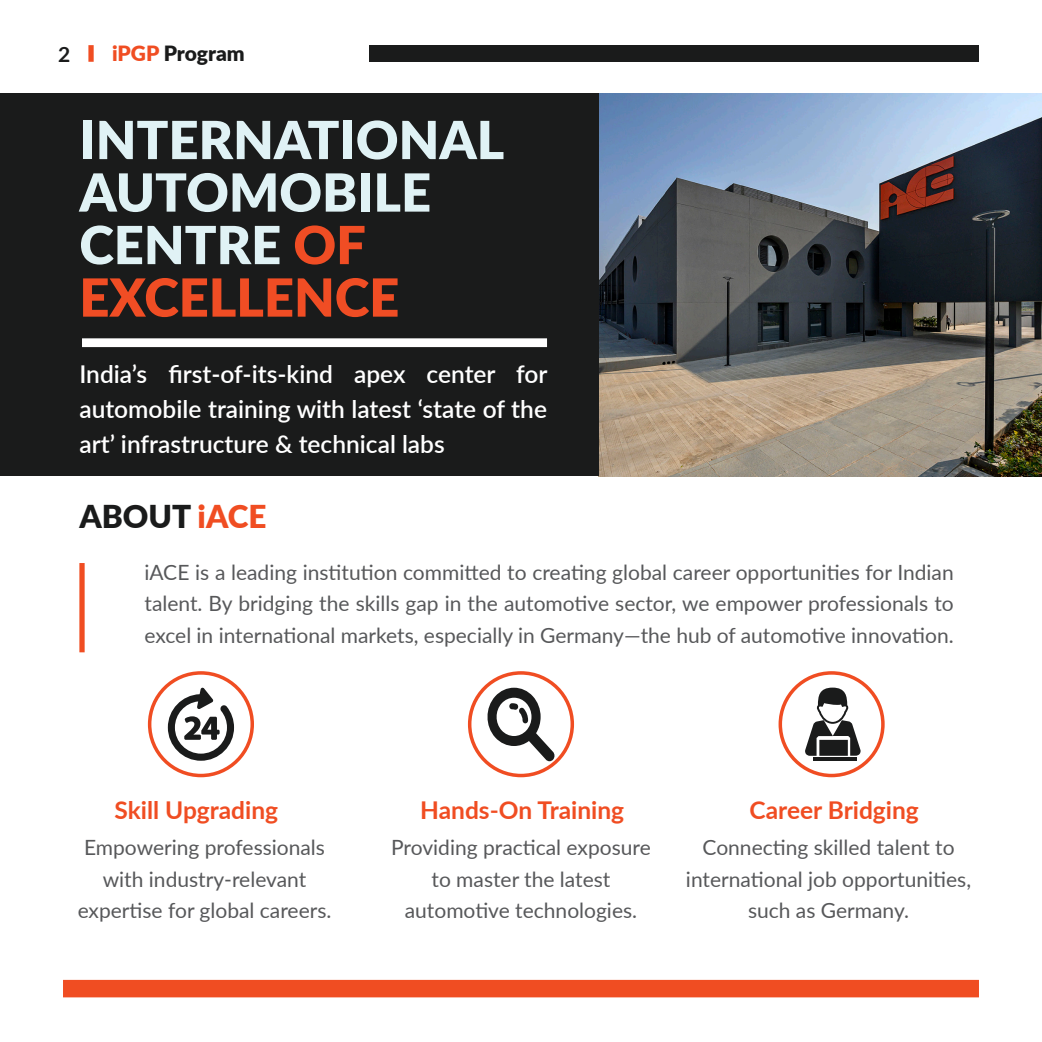
<style>
.page{position:relative;width:1042px;height:1042px;background:#fff}
.page>*{position:absolute;margin:0;border:0;box-sizing:border-box;transform-origin:0 0}
.t1{font:900 52.5px/52.5px "Lato";color:#e0f2f5}
.Subtitle{font:900 31.5px "Lato";color:#1a1b1b}
.Text_Bold{font:600 24.5px/35px "Lato";color:#fff;text-align:justify}
.subsection{font:700 24.5px "Lato";color:#f04d22}
.Text_Area_Black{font:21px/31.5px "Lato";color:#57585a;text-align:justify}
.Text_Area_Center{font:21px/31.5px "Lato";color:#57585a;text-align:center}
.t2{font:900 21px "Lato";letter-spacing:-.005em;color:#1a1b1b}
.t3{font:700 21px "Lato";color:#1a1b1b}
.s1{color:#f04d22}
.s2{color:#f04d24}
</style>
<div class="page">
<div style="left:88px;top:45px;width:6px;height:17px;background:#f04d22"></div>
<div style="left:369px;top:45px;width:610px;height:17px;background:#1a1b1b"></div>
<div style="left:63px;top:980px;width:916px;height:17px;background:#f04d22"></div>
<img style="left:599px;top:94px;width:443px;height:382px">
<div style="left:0;top:94px;width:599px;height:382px;background:#1a1b1b"></div>
<div style="left:148px;top:671px;width:106px;height:106px;border:4px solid #f04d22;border-radius:50%"></div>
<div style="left:468px;top:671px;width:106px;height:106px;border:4px solid #f04d22;border-radius:50%"></div>
<div style="left:778px;top:671px;width:106px;height:106px;border:4px solid #f04d22;border-radius:50%"></div>
<div style="left:79px;top:563px;width:6px;height:89px;background:#f04d22"></div>
<div style="left:82px;top:338px;width:465px;height:9px;background:#fff"></div>
<svg style="left:168px;top:687px;width:66px;height:74px"></svg>
<svg style="left:805px;top:687px;width:56px;height:69px"></svg>
<hr style="left:813px;top:757px;width:43px;height:4px;background:#1a1b1b">
<svg style="left:485px;top:688px;width:70px;height:73px"></svg>
<p class="t3" style="left:58px;top:39px;width:14px">2</p>
<p class="t2" style="left:112px;top:37px;width:134px"><span class="s1">iPGP</span> Program</p>
<p class="t1" style="left:79px;top:111px;width:426px">INTERNATIONAL</p>
<p class="t1" style="left:79px;top:164px;width:353px">AUTOMOBILE<br>CENTRE <span class="s2">OF<br>EXCELLENCE</span></p>
<p class="Text_Bold" style="left:79px;top:355px;width:470px">India’s first-of-its-kind apex center for automobile training with latest ‘state of the art’ infrastructure &amp; technical labs</p>
<p class="Subtitle" style="left:79px;top:492px;width:188px">ABOUT <span class="s1">iACE</span></p>
<p class="Text_Area_Black" style="left:144px;top:556px;width:811px">iACE is a leading institution committed to creating global career opportunities for Indian talent. By bridging the skills gap in the automotive sector, we empower professionals to excel in international markets, especially in Germany—the hub of automotive innovation.</p>
<p class="subsection" style="left:114px;top:791px;width:165px">Skill Upgrading</p>
<p class="subsection" style="left:420px;top:791px;width:205px">Hands-On Training</p>
<p class="subsection" style="left:749px;top:791px;width:171px">Career Bridging</p>
<p class="Text_Area_Center" style="left:78px;top:831px;width:255px">Empowering professionals with industry-relevant expertise for global careers.</p>
<p class="Text_Area_Center" style="left:391px;top:831px;width:261px">Providing practical exposure to master the latest automotive technologies.</p>
<p class="Text_Area_Center" style="left:686px;top:831px;width:287px">Connecting skilled talent to international job opportunities, such as Germany.</p>
</div>
